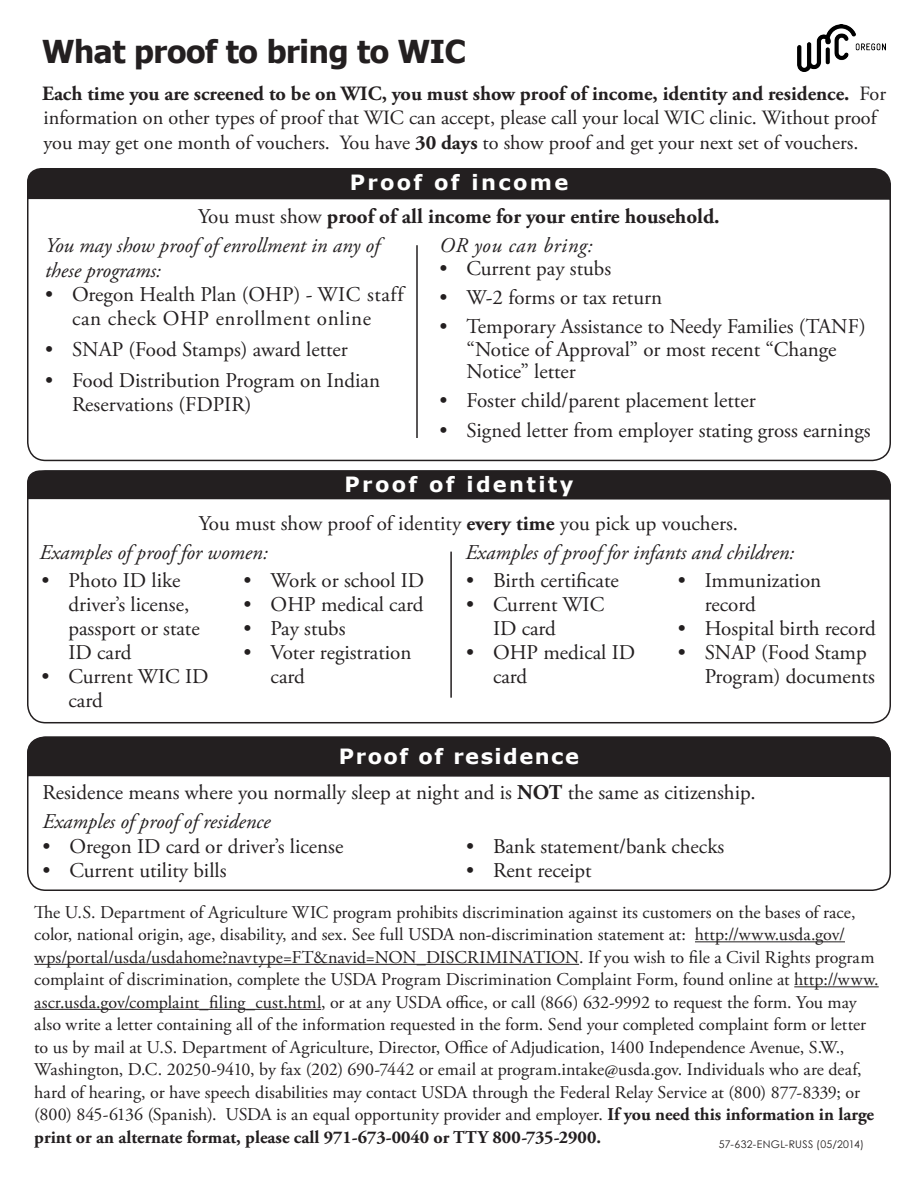
<style>
.page{position:relative;width:918px;height:1188px;background:#fff}
.page>*{position:absolute;margin:0;border:0;box-sizing:border-box;transform-origin:0 0}
.t1{font:700 31.5px "Tahoma";letter-spacing:-.01em;color:#231f20}
.t2{font:21px/24px "Adobe Garamond Pro";color:#231f20}
.t3{font:italic 21px/25.2px "Adobe Garamond Pro";color:#231f20}
.t4{font:21px/24px "Adobe Garamond Pro";letter-spacing:.03em;color:#231f20;text-align:center}
.t5{font:700 21px "Adobe Garamond Pro";color:#231f20}
.t6{font:700 21px "Verdana";letter-spacing:.11em;color:#fff}
.t7{font:700 21px "Verdana";letter-spacing:.07em;color:#fff}
.t8{font:italic 21px "Adobe Garamond Pro";letter-spacing:.03em;color:#231f20}
.t9{font:20.25px/24.3px "Adobe Garamond Pro";color:#231f20}
.t10{font:18px/22.5px "Adobe Garamond Pro";color:#231f20}
.t11{font:10.5px "Century Gothic";letter-spacing:.03em;color:#231f20}
.s1{font-weight:700}
.s2{font-weight:400}
</style>
<div class="page">
<svg style="left:27px;top:470px;width:864px;height:31px;background:#2f2b2c"></svg>
<div style="left:27px;top:168px;width:864px;height:33px;background:#231f20"></div>
<div style="left:27px;top:737px;width:864px;height:154px;border:2px solid #231f20;border-radius:18px"></div>
<svg style="left:27px;top:736px;width:864px;height:43px;background:#312d2e"></svg>
<hr style="left:695px;top:941px;width:150px;height:1px;background:#231f20">
<hr style="left:34px;top:964px;width:545px;height:1px;background:#231f20">
<hr style="left:794px;top:986px;width:85px;height:1px;background:#231f20">
<hr style="left:34px;top:1009px;width:287px;height:1px;background:#231f20">
<img style="left:797px;top:25px;width:88px;height:47px">
<hr style="left:416px;top:245px;width:2px;height:193px;background:#231f20">
<hr style="left:450px;top:552px;width:2px;height:146px;background:#231f20">
<p class="t1" style="left:42px;top:30px;width:425px">What proof to bring to WIC</p>
<p class="t9" style="left:42px;top:82px;width:846px"><span class="s1">Each time you are screened to be on WIC, you must show proof of income, identity and residence.</span> For information on other types of proof that WIC can accept, please call your local WIC clinic. Without proof you may get one month of vouchers. You have <span class="s1">30 days</span> to show proof and get your next set of vouchers.</p>
<p class="t6" style="left:350px;top:167px;width:220px">Proof of income</p>
<p class="t5" style="left:198px;top:204px;width:523px"><span class="s2">You must show</span> proof of all income for your entire household.</p>
<p class="t8" style="left:440px;top:233px;width:155px">OR you can bring:</p>
<p class="t2" style="left:440px;top:257px;width:173px">• Current pay stubs</p>
<p class="t2" style="left:440px;top:286px;width:224px">• W-2 forms or tax return</p>
<p class="t2" style="left:467px;top:316px;width:401px;line-height:22.5px;text-indent:-27px">• Temporary Assistance to Needy Families (TANF) “Notice of Approval” or most recent “Change<br>Notice” letter</p>
<p class="t2" style="left:440px;top:390px;width:318px">• Foster child/parent placement letter</p>
<p class="t2" style="left:440px;top:419px;width:432px">• Signed letter from employer stating gross earnings</p>
<p class="t3" style="left:45px;top:234px;width:336px">You may show proof of enrollment in any of these programs:</p>
<p class="t4" style="left:45px;top:284px;width:360px">• Oregon Health Plan (OHP) - WIC staff can check OHP enrollment online</p>
<p class="t2" style="left:45px;top:338px;width:304px">• SNAP (Food Stamps) award letter</p>
<p class="t2" style="left:72px;top:369px;width:310px;text-indent:-27px">• Food Distribution Program on Indian<br>Reservations (FDPIR)</p>
<p class="t6" style="left:345px;top:470px;width:230px">Proof of identity</p>
<p class="t2" style="left:199px;top:512px;width:541px">You must show proof of identity <span class="s1">every time</span> you pick up vouchers.</p>
<p class="t2" style="left:466px;top:569px;width:154px">• Birth certificate</p>
<p class="t2" style="left:493px;top:593px;width:113px;text-indent:-27px">• Current WIC<br>ID card</p>
<p class="t2" style="left:493px;top:641px;width:144px;text-indent:-27px">• OHP medical ID card</p>
<p class="t3" style="left:40px;top:540px;width:230px">Examples of proof for women:</p>
<p class="t3" style="left:465px;top:540px;width:330px">Examples of proof for infants and children:</p>
<p class="t2" style="left:68px;top:569px;width:133px;text-indent:-27px">• Photo ID like driver’s license, passport or state<br>ID card</p>
<p class="t2" style="left:68px;top:665px;width:142px;text-indent:-27px">• Current WIC ID card</p>
<p class="t2" style="left:244px;top:569px;width:182px">• Work or school ID</p>
<p class="t2" style="left:244px;top:593px;width:181px">• OHP medical card</p>
<p class="t2" style="left:244px;top:617px;width:103px">• Pay stubs</p>
<p class="t2" style="left:271px;top:641px;width:142px;text-indent:-27px">• Voter registration card</p>
<p class="t2" style="left:705px;top:569px;width:118px;text-indent:-27px">• Immunization record</p>
<p class="t2" style="left:678px;top:617px;width:200px">• Hospital birth record</p>
<p class="t2" style="left:705px;top:641px;width:172px;text-indent:-27px">• SNAP (Food Stamp<br>Program) documents</p>
<p class="t7" style="left:339px;top:741px;width:242px">Proof of residence</p>
<p class="t2" style="left:43px;top:782px;width:715px">Residence means where you normally sleep at night and is <span class="s1">NOT</span> the same as citizenship.</p>
<p class="t3" style="left:43px;top:809px;width:229px">Examples of proof of residence</p>
<p class="t2" style="left:43px;top:835px;width:302px">• Oregon ID card or driver’s license</p>
<p class="t2" style="left:43px;top:859px;width:185px">• Current utility bills</p>
<p class="t2" style="left:466px;top:835px;width:260px">• Bank statement/bank checks</p>
<p class="t2" style="left:466px;top:859px;width:127px">• Rent receipt</p>
<p class="t10" style="left:34px;top:901px;width:846px">The U.S. Department of Agriculture WIC program prohibits discrimination against its customers on the bases of race, color, national origin, age, disability, and sex. See full USDA non-discrimination statement at: http://www.usda.gov/ wps/portal/usda/usdahome?navtype=FT&amp;navid=NON_DISCRIMINATION. If you wish to file a Civil Rights program complaint of discrimination, complete the USDA Program Discrimination Complaint Form, found online at http://www. ascr.usda.gov/complaint_filing_cust.html, or at any USDA office, or call (866) 632-9992 to request the form. You may also write a letter containing all of the information requested in the form. Send your completed complaint form or letter to us by mail at U.S. Department of Agriculture, Director, Office of Adjudication, 1400 Independence Avenue, S.W., Washington, D.C. 20250-9410, by fax (202) 690-7442 or email at program.intake@usda.gov. Individuals who are deaf, hard of hearing, or have speech disabilities may contact USDA through the Federal Relay Service at (800) 877-8339; or (800) 845-6136 (Spanish). USDA is an equal opportunity provider and employer. <span class="s1">If you need this information in large print or an alternate format, please call 971-673-0040 or TTY 800-735-2900.</span></p>
<p class="t11" style="left:719px;top:1136px;width:147px">57-632-ENGL-RUSS (05/2014)</p>
</div>
